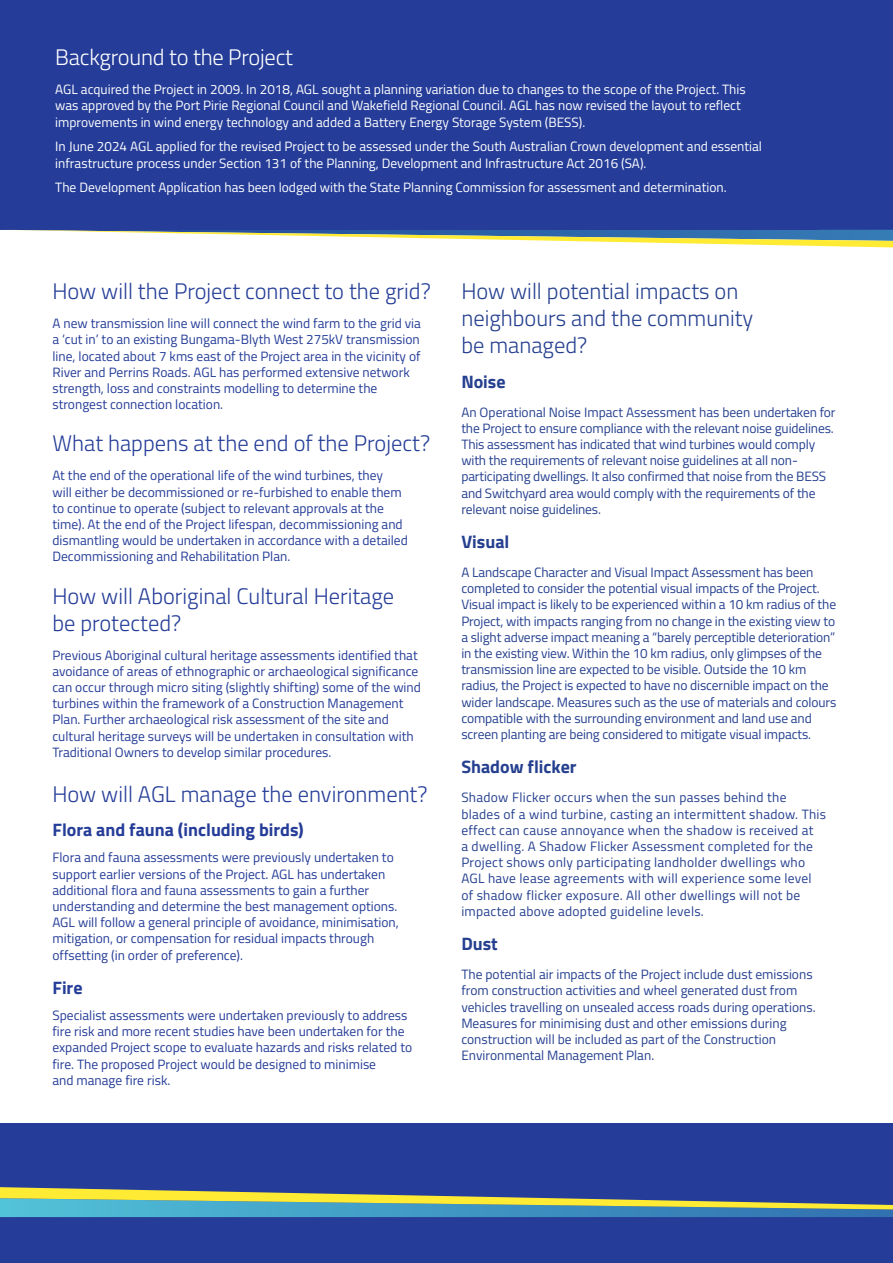
<style>
.page{position:relative;width:893px;height:1263px;background:#fff}
.page>*{position:absolute;margin:0;border:0;box-sizing:border-box;transform-origin:0 0}
.t1{font:300 22.5px/27px "Titillium Web";color:#253d98}
.t2{font:300 22.5px/27px "Titillium Web";color:#25408f}
.t3{font:300 22.5px "Titillium Web";letter-spacing:-.01em;color:#fff}
.t4{font:700 18px "Titillium Web";color:#253d98}
.t5{font:700 18px "Titillium Web";color:#25408f}
.t6{font:13.5px/16.2px "Titillium Web";color:#253d98}
.t7{font:13.5px/16.2px "Titillium Web";letter-spacing:-.01em;color:#25408f}
.t8{font:13.5px/16.2px "Titillium Web";color:#fff}
.t9{font:13.5px/16.2px "Titillium Web";letter-spacing:.02em;color:#25408f}
</style>
<div class="page">
<div style="left:0;top:0;width:893px;height:229px;background:#253d98"></div>
<svg style="left:15px;top:230px;width:878px;height:17px"></svg>
<div style="left:21px;top:16px;width:798px;height:214px;background:#253d98"></div>
<div style="left:0;top:1123px;width:893px;height:140px;background:#253d98"></div>
<svg style="left:0;top:1187px;width:893px;height:30px"></svg>
<h1 class="t3" style="left:55px;top:41px;width:239px">Background to the Project</h1>
<p class="t8" style="left:55px;top:81px;width:692px">AGL acquired the Project in 2009. In 2018, AGL sought a planning variation due to changes to the scope of the Project. This was approved by the Port Pirie Regional Council and Wakefield Regional Council. AGL has now revised the layout to reflect improvements in wind energy technology and added a Battery Energy Storage System (BESS).</p>
<p class="t8" style="left:55px;top:138px;width:708px">In June 2024 AGL applied for the revised Project to be assessed under the South Australian Crown development and essential infrastructure process under Section 131 of the Planning, Development and Infrastructure Act 2016 (SA).</p>
<p class="t8" style="left:55px;top:179px;width:673px">The Development Application has been lodged with the State Planning Commission for assessment and determination.</p>
<h1 class="t1" style="left:52px;top:277px;width:380px">How will the Project connect to the grid?</h1>
<p class="t6" style="left:52px;top:315px;width:370px">A new transmission line will connect the wind farm to the grid via a ‘cut in’ to an existing Bungama-Blyth West 275kV transmission line, located about 7 kms east of the Project area in the vicinity of River and Perrins Roads. AGL has performed extensive network strength, loss and constraints modelling to determine the strongest connection location.</p>
<h1 class="t1" style="left:52px;top:429px;width:379px">What happens at the end of the Project?</h1>
<p class="t6" style="left:52px;top:467px;width:357px">At the end of the operational life of the wind turbines, they<br>will either be decommissioned or re-furbished to enable them to continue to operate (subject to relevant approvals at the time). At the end of the Project lifespan, decommissioning and dismantling would be undertaken in accordance with a detailed Decommissioning and Rehabilitation Plan.</p>
<h1 class="t1" style="left:52px;top:581px;width:343px">How will Aboriginal Cultural Heritage be protected?</h1>
<p class="t6" style="left:52px;top:646px;width:370px">Previous Aboriginal cultural heritage assessments identified that avoidance of areas of ethnographic or archaeological significance can occur through micro siting (slightly shifting) some of the wind turbines within the framework of a Construction Management Plan. Further archaeological risk assessment of the site and cultural heritage surveys will be undertaken in consultation with Traditional Owners to develop similar procedures.</p>
<h1 class="t1" style="left:52px;top:780px;width:377px">How will AGL manage the environment?</h1>
<h2 class="t4" style="left:52px;top:816px;width:253px">Flora and fauna (including birds)</h2>
<p class="t6" style="left:52px;top:849px;width:348px">Flora and fauna assessments were previously undertaken to support earlier versions of the Project. AGL has undertaken additional flora and fauna assessments to gain a further understanding and determine the best management options.<br>AGL will follow a general principle of avoidance, minimisation, mitigation, or compensation for residual impacts through offsetting (in order of preference).</p>
<h2 class="t4" style="left:52px;top:974px;width:32px">Fire</h2>
<p class="t6" style="left:52px;top:1006px;width:361px">Specialist assessments were undertaken previously to address fire risk and more recent studies have been undertaken for the expanded Project scope to evaluate hazards and risks related to fire. The proposed Project would be designed to minimise<br>and manage fire risk.</p>
<h1 class="t2" style="left:461px;top:277px;width:294px">How will potential impacts on neighbours and the community be managed?</h1>
<h2 class="t5" style="left:461px;top:367px;width:46px">Noise</h2>
<p class="t7" style="left:461px;top:403px;width:376px">An Operational Noise Impact Assessment has been undertaken for the Project to ensure compliance with the relevant noise guidelines.<br>This assessment has indicated that wind turbines would comply with the requirements of relevant noise guidelines at all non&shy;participating dwellings. It also confirmed that noise from the BESS and Switchyard area would comply with the requirements of the relevant noise guidelines.</p>
<h2 class="t5" style="left:461px;top:528px;width:50px">Visual</h2>
<p class="t7" style="left:461px;top:564px;width:376px">A Landscape Character and Visual Impact Assessment has been completed to consider the potential visual impacts of the Project.<br>Visual impact is likely to be experienced within a 10 km radius of the Project, with impacts ranging from no change in the existing view to a slight adverse impact meaning a “barely perceptible deterioration” in the existing view. Within the 10 km radius, only glimpses of the transmission line are expected to be visible. Outside the 10 km radius, the Project is expected to have no discernible impact on the wider landscape. Measures such as the use of materials and colours compatible with the surrounding environment and land use and screen planting are being considered to mitigate visual impacts.</p>
<h2 class="t5" style="left:461px;top:753px;width:117px">Shadow flicker</h2>
<p class="t9" style="left:461px;top:789px;width:366px">Shadow Flicker occurs when the sun passes behind the blades of a wind turbine, casting an intermittent shadow. This effect can cause annoyance when the shadow is received at<br>a dwelling. A Shadow Flicker Assessment completed for the Project shows only participating landholder dwellings who AGL have lease agreements with will experience some level of shadow flicker exposure. All other dwellings will not be impacted above adopted guideline levels.</p>
<h2 class="t5" style="left:461px;top:930px;width:38px">Dust</h2>
<p class="t7" style="left:461px;top:966px;width:356px">The potential air impacts of the Project include dust emissions from construction activities and wheel generated dust from vehicles travelling on unsealed access roads during operations.<br>Measures for minimising dust and other emissions during construction will be included as part of the Construction Environmental Management Plan.</p>
</div>
